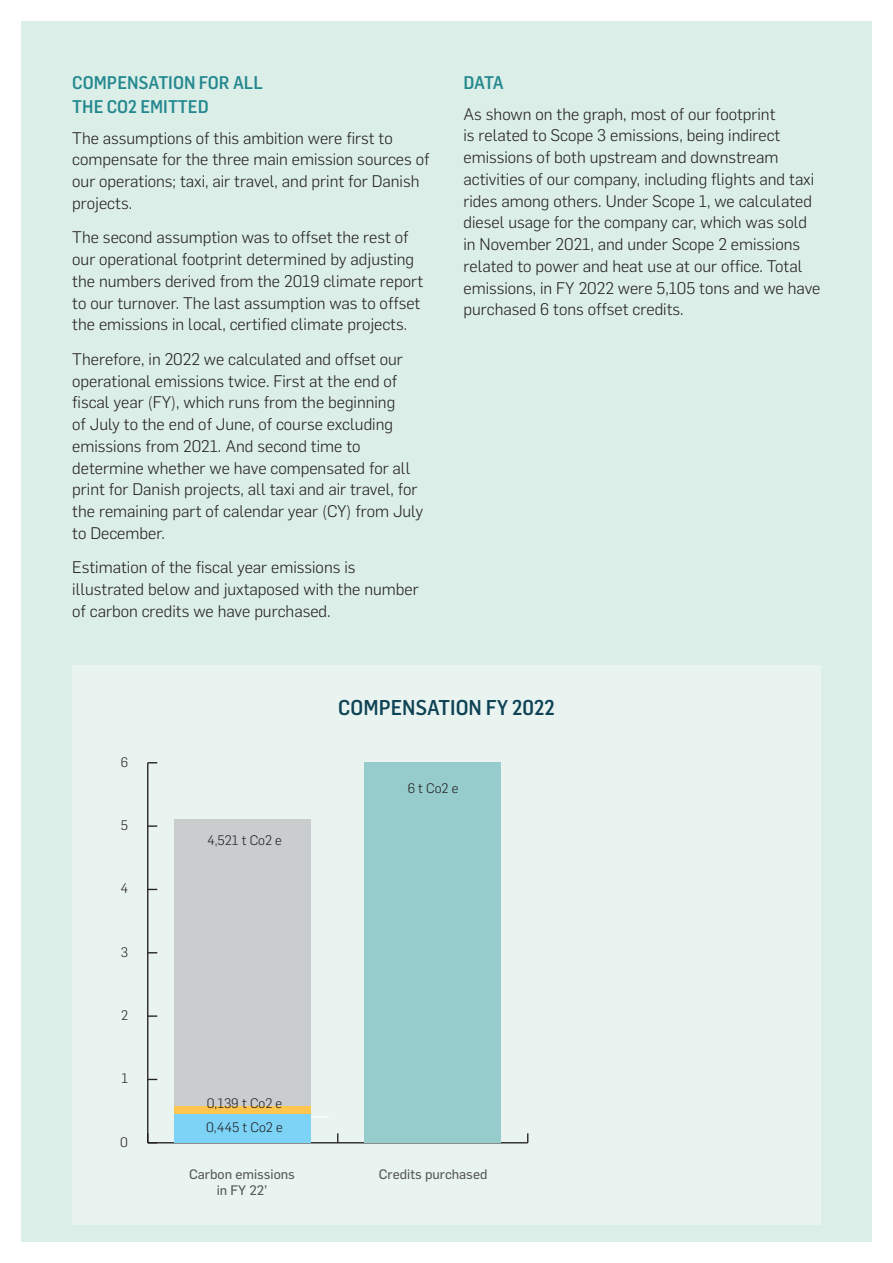
<style>
.page{position:relative;width:893px;height:1263px;background:#fff}
.page>*{position:absolute;margin:0;border:0;box-sizing:border-box;transform-origin:0 0}
.Header_Graph{font:500 21px "Flama Semicondensed";color:#0e4254}
.Header_3{font:500 18px/24px "Flama Semicondensed";color:#23888e}
.Text{font:300 16.5px/21.8px "Flama";color:#231f20}
.t1{font:300 13.5px/24.8px "Flama";color:#231f20}
.t2{font:13.5px/16.2px "Flama Basic";color:#57585a;text-align:center}
</style>
<div class="page">
<div style="left:21px;top:21px;width:851px;height:1221px;background:#dbeee8"></div>
<div style="left:72px;top:665px;width:749px;height:560px;background:#e9f4f1"></div>
<hr style="left:184px;top:1116px;width:145px;height:1px;background:#fff">
<hr style="left:148px;top:1142px;width:380px;height:1px;background:#231f20">
<hr style="left:147px;top:763px;width:1px;height:380px;background:#231f20">
<svg style="left:148px;top:1015px;width:9px;height:2px"></svg>
<svg style="left:148px;top:825px;width:9px;height:2px"></svg>
<div style="left:174px;top:819px;width:137px;height:287px;background:#c9cdce"></div>
<div style="left:174px;top:1106px;width:137px;height:8px;background:#fec64e"></div>
<div style="left:174px;top:1114px;width:137px;height:29px;background:#7cd3f6"></div>
<div style="left:364px;top:763px;width:137px;height:380px;background:#96cccc"></div>
<p class="Header_3" style="left:72px;top:70px;width:192px">COMPENSATION FOR ALL<br>THE CO2 EMITTED</p>
<p class="Text" style="left:72px;top:126px;width:359px">The assumptions of this ambition were first to compensate for the three main emission sources of our operations; taxi, air travel, and print for Danish projects.</p>
<p class="Text" style="left:72px;top:226px;width:352px">The second assumption was to offset the rest of our operational footprint determined by adjusting the numbers derived from the 2019 climate report to our turnover. The last assumption was to offset the emissions in local, certified climate projects.</p>
<p class="Text" style="left:72px;top:347px;width:352px">Therefore, in 2022 we calculated and offset our operational emissions twice. First at the end of fiscal year (FY), which runs from the beginning<br>of July to the end of June, of course excluding emissions from 2021. And second time to determine whether we have compensated for all print for Danish projects, all taxi and air travel, for the remaining part of calendar year (CY) from July to December.</p>
<p class="Text" style="left:72px;top:556px;width:348px">Estimation of the fiscal year emissions is illustrated below and juxtaposed with the number of carbon credits we have purchased.</p>
<p class="Header_3" style="left:463px;top:70px;width:42px">DATA</p>
<p class="Text" style="left:463px;top:102px;width:358px">As shown on the graph, most of our footprint<br>is related to Scope 3 emissions, being indirect emissions of both upstream and downstream activities of our company, including flights and taxi rides among others. Under Scope 1, we calculated diesel usage for the company car, which was sold in November 2021, and under Scope 2 emissions related to power and heat use at our office. Total emissions, in FY 2022 were 5,105 tons and we have purchased 6 tons offset credits.</p>
<p class="t1" style="left:121px;top:749px;width:9px">6</p>
<p class="t1" style="left:121px;top:812px;width:9px">5</p>
<p class="t1" style="left:120px;top:875px;width:9px">4</p>
<p class="t1" style="left:121px;top:939px;width:9px">3</p>
<p class="t1" style="left:121px;top:1002px;width:9px">2</p>
<p class="t1" style="left:121px;top:1065px;width:8px">1</p>
<p class="t1" style="left:120px;top:1129px;width:9px">0</p>
<p class="Header_Graph" style="left:338px;top:694px;width:218px">COMPENSATION FY 2022</p>
<p class="t1" style="left:207px;top:827px;width:77px">4,521 t Co2 e</p>
<p class="t1" style="left:206px;top:1090px;width:78px">0,139 t Co2 e<br>0,445 t Co2 e</p>
<p class="t1" style="left:408px;top:775px;width:52px">6 t Co2 e</p>
<p class="t2" style="left:189px;top:1165px;width:107px">Carbon emissions in FY 22’</p>
<p class="t2" style="left:379px;top:1165px;width:110px">Credits purchased</p>
</div>
